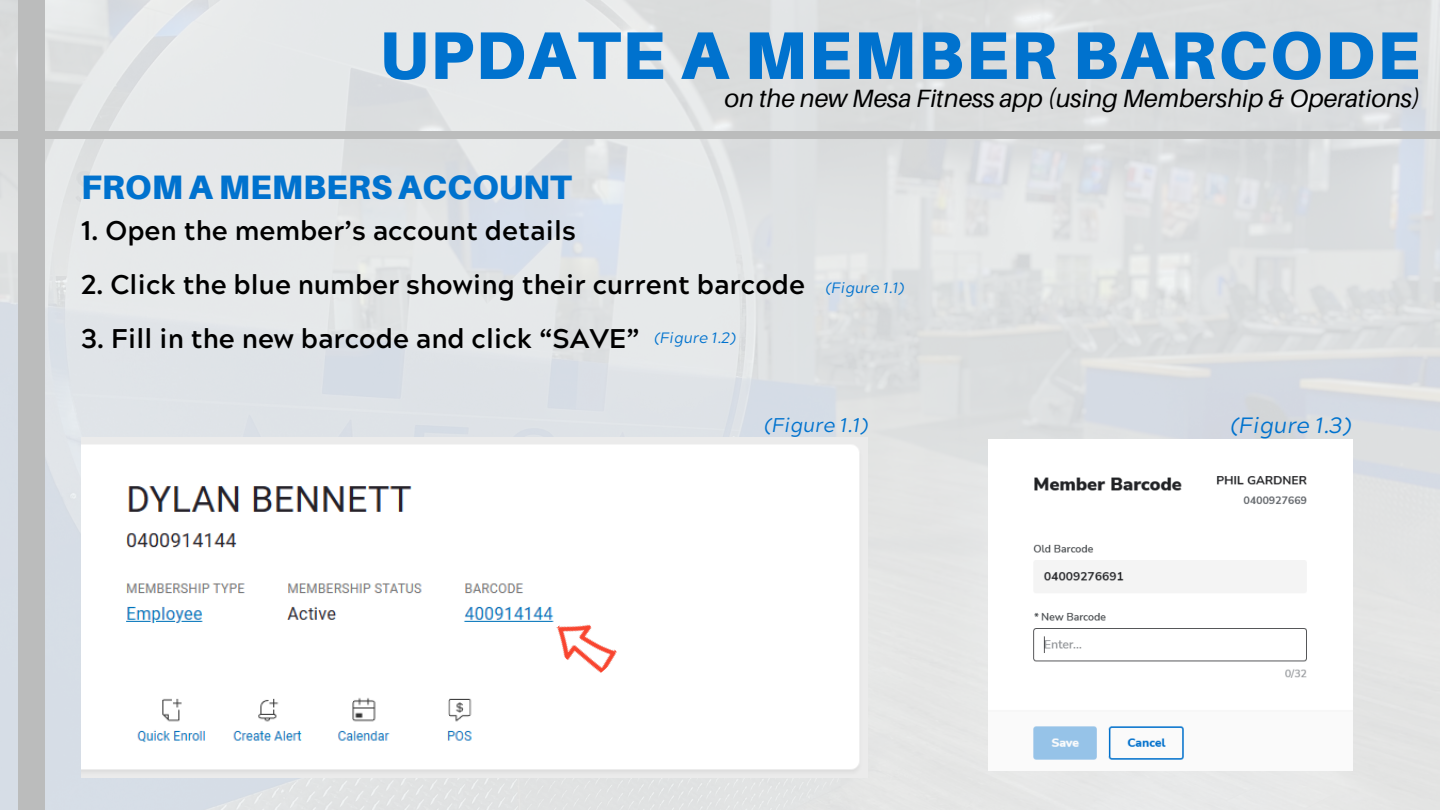
<style>
.page{position:relative;width:1440px;height:810px;background:#fff}
.page>*{position:absolute;margin:0;border:0;box-sizing:border-box;transform-origin:0 0}
.t1{font:900 67.4px "Aileron";letter-spacing:.03em;color:#0072ce}
.t2{font:900 33.9px "Aileron";color:#0072ce}
.t3{font:700 27px "Acherus Grotesque";color:#000}
.t4{font:italic 25px "Aileron";color:#000}
.t5{font:italic 22.1px "Acherus Grotesque";color:#0072ce}
.t6{font:italic 19.8px "Acherus Grotesque";color:#0072ce}
.t7{font:italic 15px "Acherus Grotesque";color:#0072ce}
</style>
<div class="page">
<div style="left:18px;top:0;width:27px;height:810px;background:#bbbcbc"></div>
<div style="left:0;top:131px;width:1440px;height:8px;background:#bbbcbc"></div>
<img style="left:988px;top:476px;width:365px;height:295px">
<img style="left:81px;top:438px;width:787px;height:339px">
<img style="left:546px;top:608px;width:74px;height:76px">
<p class="t1" style="left:380px;top:14px;width:1042px">UPDATE A MEMBER BARCODE</p>
<h6 class="t2" style="left:81px;top:167px;width:492px">FROM A MEMBERS ACCOUNT</h6>
<p class="t4" style="left:725px;top:82px;width:697px">on the new Mesa Fitness app (using Membership &amp; Operations)</p>
<p class="t3" style="left:81px;top:220px;width:496px">1. Open the member’s account details</p>
<p class="t3" style="left:81px;top:274px;width:726px">2. Click the blue number showing their current barcode</p>
<p class="t3" style="left:81px;top:328px;width:560px">3. Fill in the new barcode and click “SAVE”</p>
<h5 class="t7" style="left:654px;top:328px;width:83px">(Figure 1.2)</h5>
<p class="t7" style="left:826px;top:278px;width:80px">(Figure 1.1)</p>
<p class="t6" style="left:764px;top:412px;width:105px">(Figure 1.1)</p>
<p class="t5" style="left:1231px;top:411px;width:122px">(Figure 1.3)</p>
</div>
